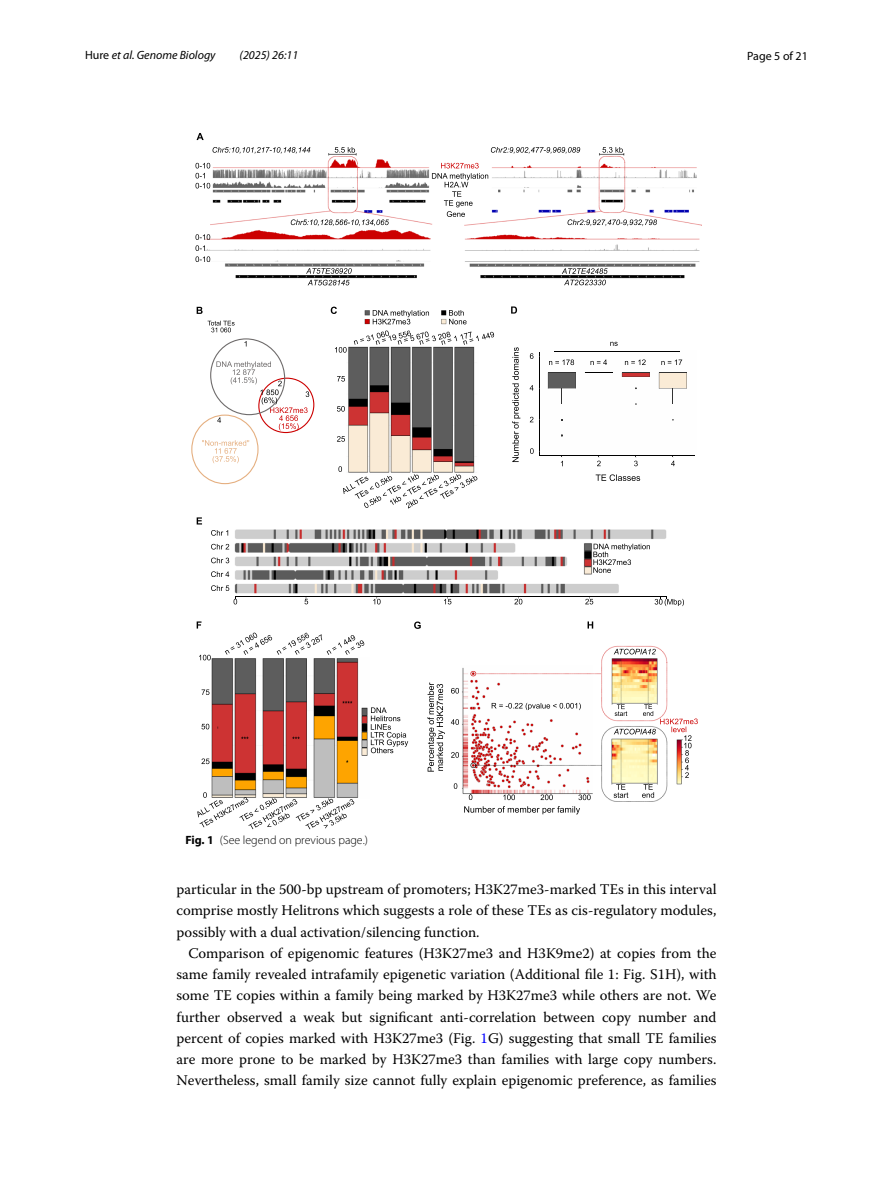
<style>
.page{position:relative;width:893px;height:1187px;background:#fff}
.page>*{position:absolute;margin:0;border:0;box-sizing:border-box;transform-origin:0 0}
.t1{font:14.7px/21.3px "Warnock Pro";color:#000;text-align:justify}
.t2{font:italic 12px "Myriad Pro";color:#000}
.t3{font:300 12px "Myriad Pro";color:#000}
.t4{font:12px "Myriad Pro";color:#000}
.s1{font-style:normal}
.s2{font-weight:700}
.s3{color:#00f}
</style>
<div class="page">
<img style="left:206px;top:154px;width:496px;height:647px">
<svg style="left:451px;top:752px;width:8px;height:5px"></svg>
<svg style="left:451px;top:688px;width:8px;height:5px"></svg>
<svg style="left:427px;top:682px;width:18px;height:89px"></svg>
<svg style="left:464px;top:806px;width:116px;height:8px"></svg>
<svg style="left:451px;top:719px;width:8px;height:5px"></svg>
<svg style="left:454px;top:783px;width:3px;height:5px"></svg>
<svg style="left:469px;top:794px;width:3px;height:6px"></svg>
<svg style="left:503px;top:794px;width:12px;height:6px"></svg>
<svg style="left:541px;top:794px;width:12px;height:6px"></svg>
<svg style="left:578px;top:794px;width:13px;height:6px"></svg>
<svg style="left:614px;top:648px;width:42px;height:6px"></svg>
<svg style="left:588px;top:621px;width:5px;height:7px"></svg>
<svg style="left:614px;top:784px;width:14px;height:13px"></svg>
<svg style="left:642px;top:784px;width:12px;height:13px"></svg>
<svg style="left:492px;top:702px;width:89px;height:8px"></svg>
<svg style="left:614px;top:704px;width:84px;height:73px"></svg>
<svg style="left:414px;top:621px;width:7px;height:8px"></svg>
<svg style="left:199px;top:654px;width:12px;height:6px"></svg>
<svg style="left:202px;top:689px;width:7px;height:6px"></svg>
<svg style="left:201px;top:723px;width:8px;height:6px"></svg>
<svg style="left:201px;top:758px;width:8px;height:6px"></svg>
<svg style="left:371px;top:707px;width:37px;height:46px"></svg>
<svg style="left:197px;top:621px;width:5px;height:7px"></svg>
<svg style="left:225px;top:632px;width:139px;height:23px"></svg>
<svg style="left:197px;top:792px;width:157px;height:37px"></svg>
<svg style="left:211px;top:530px;width:17px;height:5px"></svg>
<svg style="left:304px;top:598px;width:4px;height:6px"></svg>
<svg style="left:373px;top:598px;width:8px;height:6px"></svg>
<svg style="left:444px;top:598px;width:7px;height:6px"></svg>
<svg style="left:514px;top:598px;width:8px;height:6px"></svg>
<svg style="left:585px;top:598px;width:8px;height:6px"></svg>
<svg style="left:211px;top:544px;width:18px;height:5px"></svg>
<svg style="left:211px;top:557px;width:18px;height:6px"></svg>
<svg style="left:211px;top:571px;width:18px;height:6px"></svg>
<svg style="left:197px;top:517px;width:5px;height:7px"></svg>
<svg style="left:593px;top:543px;width:57px;height:30px"></svg>
<hr style="left:235px;top:596px;width:431px;height:1px;background:#000">
<svg style="left:211px;top:585px;width:26px;height:19px"></svg>
<svg style="left:655px;top:596px;width:29px;height:10px"></svg>
<svg style="left:511px;top:306px;width:6px;height:7px"></svg>
<svg style="left:530px;top:342px;width:166px;height:124px"></svg>
<svg style="left:512px;top:347px;width:8px;height:115px"></svg>
<hr style="left:554px;top:351px;width:125px;height:1px;background:#000">
<svg style="left:596px;top:474px;width:44px;height:7px"></svg>
<svg style="left:335px;top:347px;width:12px;height:5px"></svg>
<svg style="left:337px;top:376px;width:8px;height:5px"></svg>
<svg style="left:337px;top:406px;width:8px;height:5px"></svg>
<svg style="left:337px;top:436px;width:8px;height:5px"></svg>
<svg style="left:338px;top:466px;width:139px;height:42px"></svg>
<svg style="left:354px;top:330px;width:140px;height:15px"></svg>
<svg style="left:373px;top:310px;width:56px;height:14px"></svg>
<svg style="left:449px;top:310px;width:18px;height:14px"></svg>
<svg style="left:331px;top:306px;width:6px;height:8px"></svg>
<svg style="left:197px;top:307px;width:6px;height:7px"></svg>
<svg style="left:208px;top:321px;width:27px;height:11px"></svg>
<svg style="left:191px;top:338px;width:123px;height:146px"></svg>
<svg style="left:197px;top:133px;width:7px;height:7px"></svg>
<svg style="left:602px;top:147px;width:21px;height:6px"></svg>
<svg style="left:335px;top:147px;width:20px;height:6px"></svg>
<svg style="left:195px;top:163px;width:15px;height:25px"></svg>
<svg style="left:213px;top:147px;width:97px;height:7px"></svg>
<svg style="left:491px;top:147px;width:89px;height:7px"></svg>
<svg style="left:432px;top:163px;width:56px;height:54px"></svg>
<svg style="left:195px;top:234px;width:15px;height:28px"></svg>
<svg style="left:308px;top:280px;width:41px;height:5px"></svg>
<svg style="left:306px;top:268px;width:46px;height:6px"></svg>
<svg style="left:562px;top:268px;width:45px;height:17px"></svg>
<svg style="left:291px;top:219px;width:98px;height:7px"></svg>
<svg style="left:567px;top:219px;width:90px;height:7px"></svg>
<p class="t2" style="left:85px;top:48px;width:132px"><span class="s1">Hure</span> et al. Genome Biology</p>
<p class="t2" style="left:240px;top:48px;width:60px">(2025) 26:11</p>
<p class="t4" style="left:747px;top:48px;width:62px">Page 5 of 21</p>
<p class="t3" style="left:185px;top:833px;width:184px"><span class="s2">Fig. 1</span> (See legend on previous page.)</p>
<p class="t1" style="left:176px;top:878px;width:542px">particular in the 500-bp upstream of promoters; H3K27me3-marked TEs in this interval comprise mostly Helitrons which suggests a role of these TEs as cis-regulatory modules, possibly with a dual activation/silencing function.</p>
<p class="t1" style="left:176px;top:941px;width:542px;text-indent:12px">Comparison of epigenomic features (H3K27me3 and H3K9me2) at copies from the same family revealed intrafamily epigenetic variation (Additional file 1: Fig. S1H), with some TE copies within a family being marked by H3K27me3 while others are not. We further observed a weak but significant anti-correlation between copy number and percent of copies marked with H3K27me3 (Fig. <span class="s3">1</span>G) suggesting that small TE families are more prone to be marked by H3K27me3 than families with large copy numbers.<br>Nevertheless, small family size cannot fully explain epigenomic preference, as families</p>
</div>
